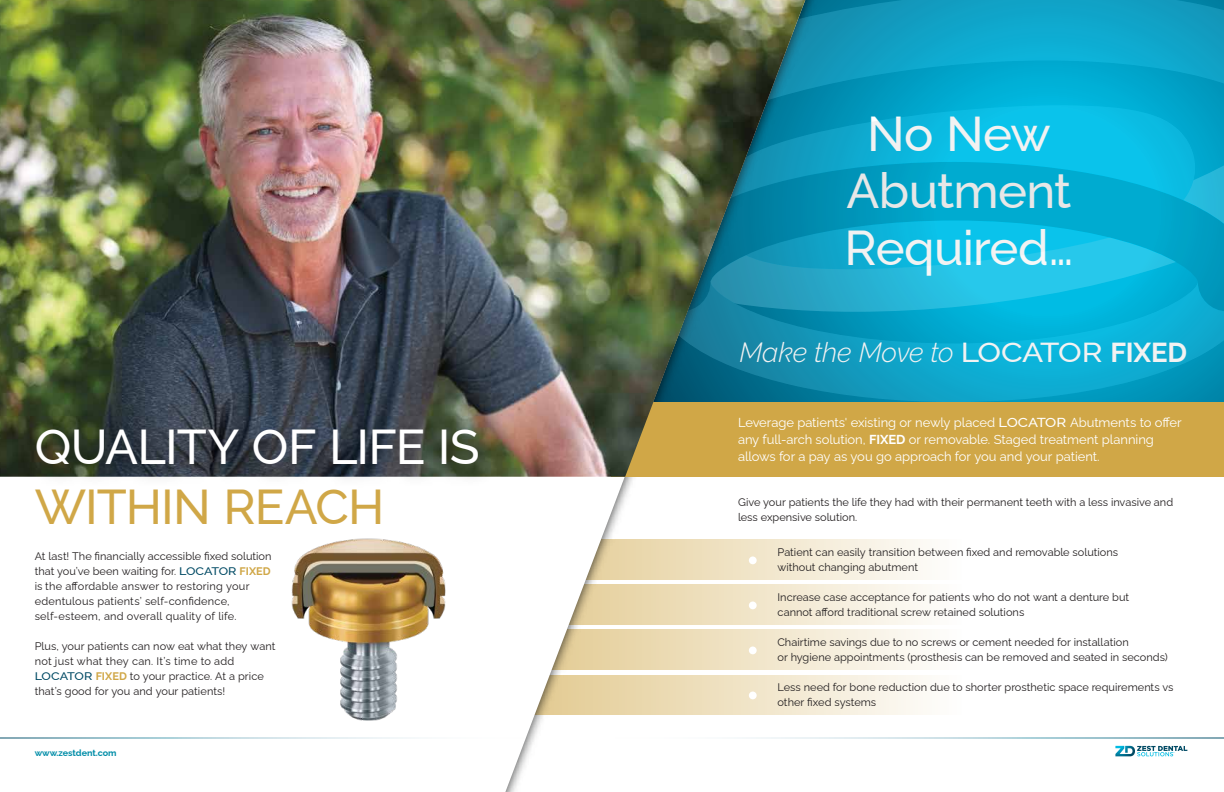
<style>
.page{position:relative;width:1224px;height:792px;background:#fff}
.page>*{position:absolute;margin:0;border:0;box-sizing:border-box;transform-origin:0 0}
.t1{font:500 49px/57px "Raleway";letter-spacing:-.015em;color:#fff;text-align:center}
.t2{font:500 49px "Raleway";letter-spacing:-.02em;color:#d0a747}
.t3{font:italic 300 27.5px "Raleway";letter-spacing:-.01em;color:#fff}
.t4{font:13px/17px "Raleway";letter-spacing:-.005em;color:#fff}
.t5{font:11px/15px "Raleway";color:#231f20}
.t6{font:700 9px "Raleway";letter-spacing:-.005em;color:#008da8}
.s1{font-weight:500;color:#004a64}
.s2{font-weight:700;color:#d0a747}
.s3{font-weight:500;font-style:normal}
.s4{font-weight:700;font-style:normal}
.s5{font-weight:500}
.s6{font-weight:700}
</style>
<div class="page">
<svg style="left:824px;top:540px;width:103px;height:39px"></svg>
<svg style="left:824px;top:585px;width:103px;height:39px"></svg>
<svg style="left:824px;top:630px;width:103px;height:40px"></svg>
<svg style="left:824px;top:675px;width:103px;height:40px"></svg>
<svg style="left:0;top:477px;width:805px;height:315px"></svg>
<div style="left:612px;top:402px;width:612px;height:75px;background:#d0a747"></div>
<svg style="left:1115px;top:746px;width:72px;height:10px"></svg>
<hr style="left:0;top:738px;width:526px;height:1px;background:#fff">
<hr style="left:612px;top:738px;width:612px;height:1px;background:#fff">
<div style="left:749px;top:692px;width:8px;height:7px;background:#fff;border-radius:50%"></div>
<div style="left:749px;top:647px;width:8px;height:7px;background:#fff;border-radius:50%"></div>
<div style="left:749px;top:601px;width:8px;height:8px;background:#fff;border-radius:50%"></div>
<div style="left:749px;top:556px;width:8px;height:8px;background:#fff;border-radius:50%"></div>
<svg style="left:805px;top:0;width:419px;height:162px;background:#09a8cd"></svg>
<svg style="left:805px;top:311px;width:419px;height:91px;background:#09a4ca"></svg>
<svg style="left:805px;top:162px;width:419px;height:149px;background:#0cb0d5"></svg>
<img style="left:277px;top:525px;width:183px;height:200px">
<img style="left:0;top:0;width:805px;height:477px">
<img style="left:18px;top:408px;width:585px;height:98px">
<h1 class="t1" style="left:35px;top:413px;width:446px">QUALITY OF LIFE IS</h1>
<h1 class="t2" style="left:35px;top:467px;width:351px">WITHIN REACH</h1>
<p class="t5" style="left:35px;top:547px;width:238px">At last! The financially accessible fixed solution that you’ve been waiting for. <span class="s1">LOCATOR</span> <span class="s2">FIXED </span>is the affordable answer to restoring your edentulous patients’ self-confidence, self-esteem, and overall quality of life.</p>
<p class="t5" style="left:35px;top:637px;width:242px">Plus, your patients can now eat what they want not just what they can. It’s time to add <span class="s1">LOCATOR</span> <span class="s2">FIXED</span> to your practice. At a price that’s good for you and your patients!</p>
<p class="t6" style="left:35px;top:746px;width:83px">www.zestdent.com</p>
<h1 class="t1" style="left:845px;top:100px;width:230px">No New<br>Abutment<br>Required…</h1>
<h2 class="t3" style="left:739px;top:337px;width:449px">Make the Move to <span class="s3">LOCATOR</span> <span class="s4">FIXED</span></h2>
<p class="t4" style="left:738px;top:412px;width:445px">Leverage patients' existing or newly placed <span class="s5">LOCATOR</span> Abutments to offer any full-arch solution, <span class="s6">FIXED</span> or removable. Staged treatment planning allows for a pay as you go approach for you and your patient.</p>
<p class="t5" style="left:738px;top:493px;width:437px">Give your patients the life they had with their permanent teeth with a less invasive and less expensive solution.</p>
<p class="t5" style="left:778px;top:543px;width:342px">Patient can easily transition between fixed and removable solutions without changing abutment</p>
<p class="t5" style="left:778px;top:588px;width:353px">Increase case acceptance for patients who do not want a denture but cannot afford traditional screw retained solutions</p>
<p class="t5" style="left:778px;top:633px;width:392px">Chairtime savings due to no screws or cement needed for installation<br>or hygiene appointments (prosthesis can be removed and seated in seconds)</p>
<p class="t5" style="left:778px;top:678px;width:398px">Less need for bone reduction due to shorter prosthetic space requirements vs other fixed systems</p>
</div>
